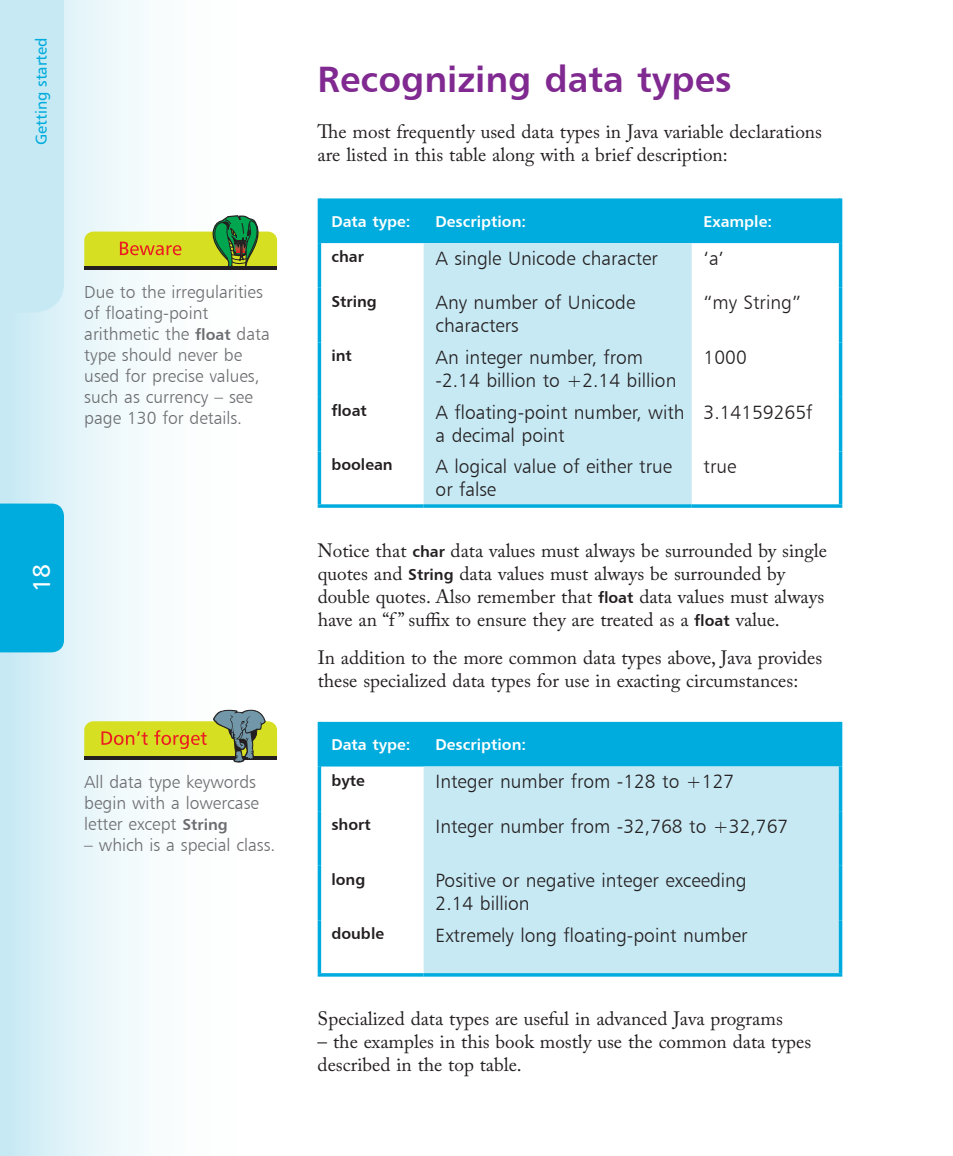
<style>
.page{position:relative;width:953px;height:1156px;background:#fff}
.page>*{position:absolute;margin:0;border:0;box-sizing:border-box;transform-origin:0 0}
.Heading{font:36.75px "Humanist 777 BT Bold B";color:#802990}
.t1{font:24.5px "Humanist 777 BT Roman B";color:#fff}
.Body_text{font:19.25px/23.1px "Adobe Caslon Pro";color:#231f20}
.Table_text{font:19.25px/23.1px "Humanist 777 BT Light B";color:#231f20}
.Icontext{font:17.5px/21px "Humanist 777 BT Light B";color:#6c6d70}
.Table_text-2{font:15.75px "Humanist 777 BT Bold B";color:#fff}
.Table_text-3{font:15.75px "Humanist 777 BT Bold B";color:#231f20}
.t2{font:15.75px "Humanist 777 BT Roman B";color:#00acdd}
.s1{font-family:"Humanist 777 BT Bold B";font-size:15.75px}
</style>
<div class="page">
<div style="left:0;top:0;width:288px;height:1156px;background:linear-gradient(to right,#d2edf6,#fff)"></div>
<div style="left:0;top:504px;width:64px;height:148px;background:#00acdd"></div>
<div style="left:0;top:0;width:64px;height:313px;background:#c7e9f4"></div>
<div style="left:321px;top:198px;width:517px;height:45px;background:#00acdd"></div>
<div style="left:423px;top:243px;width:268px;height:261px;background:#c7e9f4"></div>
<svg style="left:423px;top:504px;width:268px;height:4px"></svg>
<svg style="left:317px;top:243px;width:4px;height:45px"></svg>
<svg style="left:317px;top:288px;width:4px;height:54px"></svg>
<svg style="left:317px;top:342px;width:4px;height:55px"></svg>
<svg style="left:317px;top:397px;width:4px;height:54px"></svg>
<svg style="left:317px;top:451px;width:4px;height:53px"></svg>
<svg style="left:317px;top:504px;width:106px;height:4px"></svg>
<svg style="left:838px;top:243px;width:4px;height:45px"></svg>
<svg style="left:838px;top:288px;width:4px;height:54px"></svg>
<svg style="left:838px;top:342px;width:4px;height:55px"></svg>
<svg style="left:838px;top:397px;width:4px;height:54px"></svg>
<svg style="left:838px;top:451px;width:4px;height:53px"></svg>
<svg style="left:691px;top:504px;width:151px;height:4px"></svg>
<hr style="left:838px;top:198px;width:4px;height:45px;background:#00acdd">
<svg style="left:317px;top:198px;width:4px;height:45px"></svg>
<div style="left:321px;top:722px;width:517px;height:44px;background:#00acdd"></div>
<div style="left:423px;top:766px;width:415px;height:207px;background:#c7e9f4"></div>
<svg style="left:317px;top:766px;width:4px;height:45px"></svg>
<svg style="left:317px;top:811px;width:4px;height:55px"></svg>
<svg style="left:317px;top:866px;width:4px;height:54px"></svg>
<svg style="left:317px;top:920px;width:4px;height:53px"></svg>
<svg style="left:317px;top:973px;width:106px;height:4px"></svg>
<svg style="left:317px;top:722px;width:4px;height:44px"></svg>
<hr style="left:838px;top:722px;width:4px;height:44px;background:#00acdd">
<svg style="left:838px;top:766px;width:4px;height:45px"></svg>
<svg style="left:838px;top:811px;width:4px;height:55px"></svg>
<svg style="left:838px;top:866px;width:4px;height:54px"></svg>
<svg style="left:838px;top:920px;width:4px;height:53px"></svg>
<svg style="left:423px;top:973px;width:419px;height:4px;background:#1db5e0"></svg>
<svg style="left:84px;top:214px;width:193px;height:57px"></svg>
<hr style="left:84px;top:267px;width:193px;height:3px;background:#231f20">
<svg style="left:84px;top:710px;width:193px;height:52px"></svg>
<p class="t2" style="left:31px;top:145px;width:109px;rotate:-90deg">Getting started</p>
<p class="Icontext" style="left:84px;top:281px;width:187px">Due to the irregularities of floating-point arithmetic the <span class="s1">float</span> data type should never be used for precise values, such as currency – see page 130 for details.</p>
<p class="t1" style="left:26px;top:592px;width:30px;rotate:-90deg">18</p>
<p class="Icontext" style="left:84px;top:771px;width:176px">All data type keywords begin with a lowercase letter except <span class="s1">String</span></p>
<p class="Icontext" style="left:84px;top:834px;width:193px">– which is a special class.</p>
<p class="Heading" style="left:317px;top:56px;width:415px">Recognizing data types</p>
<p class="Body_text" style="left:317px;top:120px;width:506px">The most frequently used data types in Java variable declarations are listed in this table along with a brief description:</p>
<p class="Table_text-2" style="left:331px;top:211px;width:81px">Data type:</p>
<p class="Table_text-2" style="left:435px;top:211px;width:92px">Description:</p>
<p class="Table_text-2" style="left:703px;top:211px;width:70px">Example:</p>
<p class="Table_text-3" style="left:331px;top:247px;width:34px">char</p>
<p class="Table_text" style="left:435px;top:246px;width:224px">A single Unicode character</p>
<p class="Table_text" style="left:703px;top:246px;width:22px">‘a’</p>
<p class="Table_text-3" style="left:331px;top:291px;width:47px">String</p>
<p class="Table_text" style="left:435px;top:291px;width:201px">Any number of Unicode characters</p>
<p class="Table_text" style="left:703px;top:291px;width:99px">“my String”</p>
<p class="Table_text-3" style="left:331px;top:346px;width:22px">int</p>
<p class="Table_text" style="left:435px;top:345px;width:242px">An integer number, from -2.14 billion to +2.14 billion</p>
<p class="Table_text" style="left:703px;top:345px;width:45px">1000</p>
<p class="Table_text-3" style="left:331px;top:400px;width:37px">float</p>
<p class="Table_text" style="left:435px;top:400px;width:250px">A floating-point number, with a decimal point</p>
<p class="Table_text" style="left:703px;top:400px;width:110px">3.14159265f</p>
<p class="Table_text-3" style="left:331px;top:455px;width:63px">boolean</p>
<p class="Table_text" style="left:435px;top:455px;width:238px">A logical value of either true or false</p>
<p class="Table_text" style="left:703px;top:455px;width:34px">true</p>
<p class="Body_text" style="left:317px;top:538px;width:510px">Notice that <span class="s1">char</span> data values must always be surrounded by single quotes and <span class="s1">String</span> data values must always be surrounded by double quotes. Also remember that <span class="s1">float</span> data values must always have an “f ” suffix to ensure they are treated as a <span class="s1">float</span> value.</p>
<p class="Body_text" style="left:317px;top:646px;width:506px">In addition to the more common data types above, Java provides these specialized data types for use in exacting circumstances:</p>
<p class="Table_text-2" style="left:331px;top:735px;width:81px">Data type:</p>
<p class="Table_text-2" style="left:435px;top:735px;width:92px">Description:</p>
<p class="Table_text-3" style="left:331px;top:770px;width:35px">byte</p>
<p class="Table_text" style="left:435px;top:770px;width:300px">Integer number from -128 to +127</p>
<p class="Table_text-3" style="left:331px;top:815px;width:41px">short</p>
<p class="Table_text" style="left:435px;top:814px;width:354px">Integer number from -32,768 to +32,767</p>
<p class="Table_text-3" style="left:331px;top:869px;width:35px">long</p>
<p class="Table_text" style="left:435px;top:869px;width:313px">Positive or negative integer exceeding<br>2.14 billion</p>
<p class="Table_text-3" style="left:331px;top:924px;width:54px">double</p>
<p class="Table_text" style="left:435px;top:923px;width:313px">Extremely long floating-point number</p>
<p class="Body_text" style="left:317px;top:1007px;width:466px">Specialized data types are useful in advanced Java programs</p>
<p class="Body_text" style="left:317px;top:1030px;width:495px">– the examples in this book mostly use the common data types described in the top table.</p>
</div>
